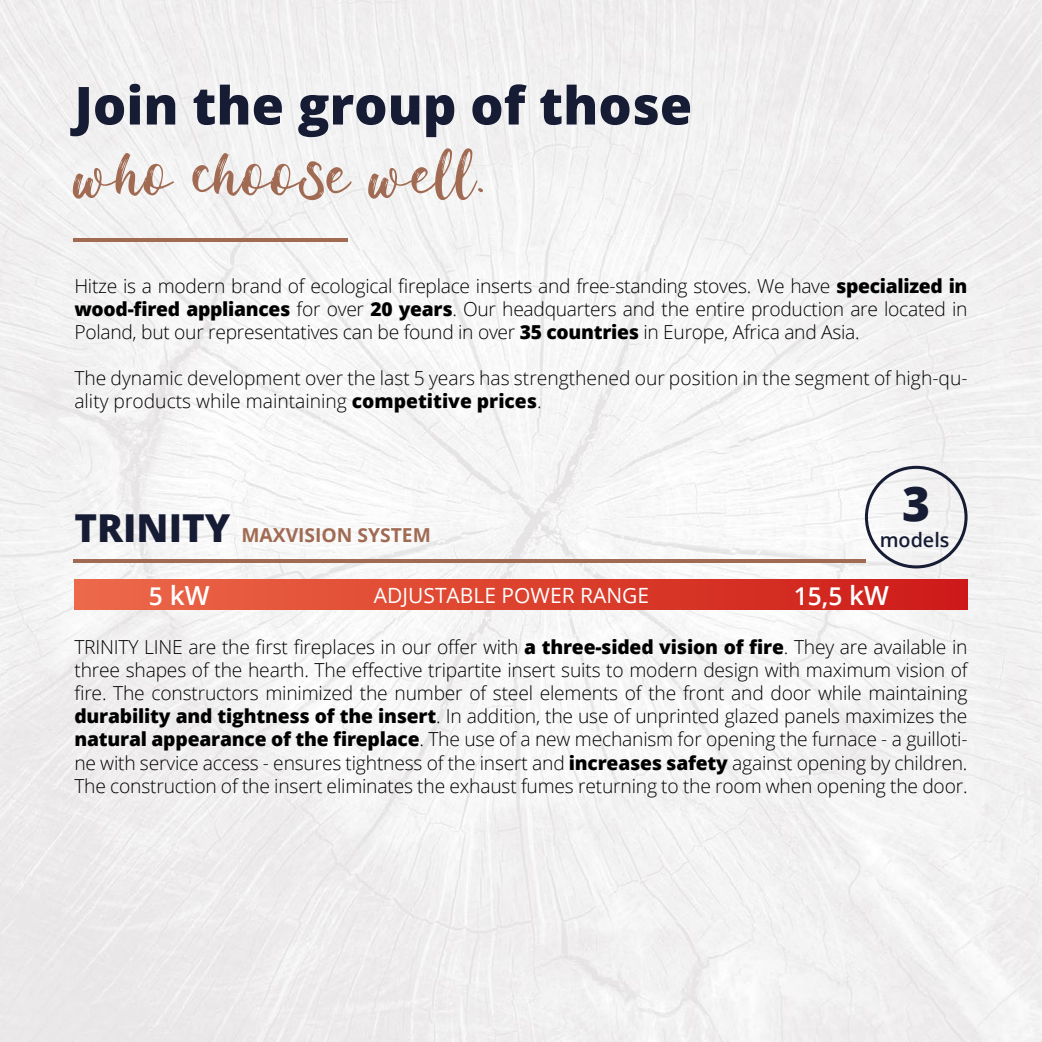
<style>
.page{position:relative;width:1042px;height:1042px;background:#fff}
.page>*{position:absolute;margin:0;border:0;box-sizing:border-box;transform-origin:0 0}
.t1{font:78.75px "Dreaming";color:#a16b53}
.t2{font:800 52.5px "Open Sans";color:#171c35}
.t3{font:800 47.77px "Open Sans";color:#171c35}
.t4{font:600 26.25px "Open Sans";color:#fff}
.t5{font:600 24.5px "Open Sans";color:#fff}
.t6{font:21px "Open Sans";color:#fff}
.t7{font:600 19.78px "Open Sans";color:#171c35}
.t8{font:300 19.25px/23.1px "Open Sans";color:#000;text-align:justify}
.t9{font:700 19.25px "Open Sans";color:#a16b53}
.s1{font-weight:800}
.s2{font-weight:800;font-size:38.5px;color:#171c35}
.s3{font-size:24.5px}
.s4{font-size:26.25px}
</style>
<div class="page">
<img style="left:0;top:0;width:1042px;height:1042px">
<hr style="left:74px;top:238px;width:274px;height:4px;background:#a16b53">
<hr style="left:74px;top:559px;width:792px;height:4px;background:#a16b53">
<div style="left:74px;top:579px;width:893px;height:31px;background:linear-gradient(to right,#ed6a48,#cd1b17)"></div>
<div style="left:865px;top:466px;width:102px;height:102px;border:3px solid #171c35;border-radius:50%"></div>
<h2 class="t2" style="left:74px;top:65px;width:619px">Join the group of those</h2>
<h1 class="t1" style="left:74px;top:119px;width:414px">who choose well.</h1>
<p class="t8" style="left:74px;top:274px;width:894px">Hitze is a modern brand of ecological fireplace inserts and free-standing stoves. We have <span class="s1">specialized in wood-fired appliances</span> for over <span class="s1">20 years</span>. Our headquarters and the entire production are located in Poland, but our representatives can be found in over <span class="s1">35 countries</span> in Europe, Africa and Asia.</p>
<p class="t8" style="left:74px;top:366px;width:894px">The dynamic development over the last 5 years has strengthened our position in the segment of high-qu&shy;ality products while maintaining <span class="s1">competitive prices</span>.</p>
<p class="t9" style="left:74px;top:522px;width:358px"><span class="s2">TRINITY</span> MAXVISION SYSTEM</p>
<h3 class="t3" style="left:902px;top:468px;width:30px">3</h3>
<p class="t7" style="left:880px;top:526px;width:71px">models</p>
<h3 class="t4" style="left:149px;top:577px;width:62px"><span class="s3">5</span> kW</h3>
<p class="t6" style="left:374px;top:580px;width:277px">ADJUSTABLE POWER RANGE</p>
<p class="t5" style="left:794px;top:579px;width:97px">15,5 <span class="s4">kW</span></p>
<p class="t8" style="left:74px;top:635px;width:895px">TRINITY LINE are the first fireplaces in our offer with <span class="s1">a three-sided vision of fire</span>. They are available in three shapes of the hearth. The effective tripartite insert suits to modern design with maximum vision of fire. The constructors minimized the number of steel elements of the front and door while maintaining <span class="s1">durability and tightness of the insert</span>. In addition, the use of unprinted glazed panels maximizes the <span class="s1">natural appearance of the fireplace</span>. The use of a new mechanism for opening the furnace - a guilloti&shy;ne with service access - ensures tightness of the insert and <span class="s1">increases safety</span> against opening by children.<br>The construction of the insert eliminates the exhaust fumes returning to the room when opening the door.</p>
</div>
